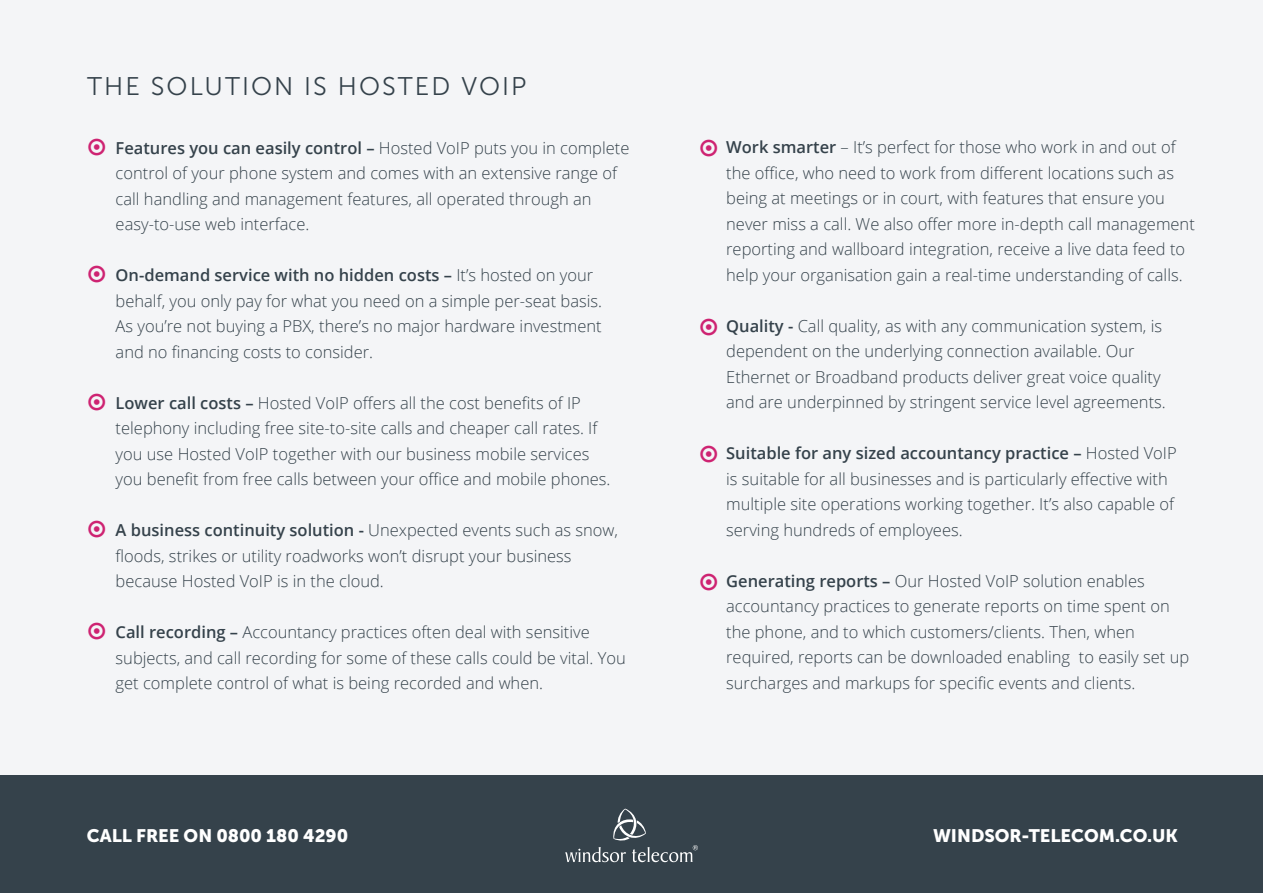
<style>
.page{position:relative;width:1263px;height:893px;background:#f4f5f7}
.page>*{position:absolute;margin:0;border:0;box-sizing:border-box;transform-origin:0 0}
.t1{font:25.5px "Museo Sans 300";letter-spacing:.08em;color:#35424b}
.t2{font:18px "Museo Sans 900";color:#fff}
.t3{font:300 16.5px/25.5px "Open Sans";color:#35424b}
.s1{font-weight:600}
</style>
<div class="page">
<div style="left:0;top:776px;width:1263px;height:117px;background:#35424b"></div>
<svg style="left:565px;top:809px;width:133px;height:53px"></svg>
<h1 class="t1" style="left:87px;top:73px;width:441px">THE SOLUTION IS HOSTED VOIP</h1>
<p class="t3" style="left:116px;top:134px;width:515px"><span class="s1">Features you can easily control –</span> Hosted VoIP puts you in complete control of your phone system and comes with an extensive range of call handling and management features, all operated through an easy-to-use web interface.</p>
<p class="t3" style="left:116px;top:262px;width:488px"><span class="s1">On-demand service with no hidden costs –</span> It’s hosted on your behalf, you only pay for what you need on a simple per-seat basis.<br>As you’re not buying a PBX, there’s no major hardware investment and no financing costs to consider.</p>
<p class="t3" style="left:116px;top:389px;width:496px"><span class="s1">Lower call costs –</span> Hosted VoIP offers all the cost benefits of IP telephony including free site-to-site calls and cheaper call rates. If you use Hosted VoIP together with our business mobile services you benefit from free calls between your office and mobile phones.</p>
<p class="t3" style="left:116px;top:517px;width:504px"><span class="s1">A business continuity solution -</span> Unexpected events such as snow, floods, strikes or utility roadworks won’t disrupt your business because Hosted VoIP is in the cloud.</p>
<p class="t3" style="left:116px;top:619px;width:512px"><span class="s1">Call recording –</span> Accountancy practices often deal with sensitive subjects, and call recording for some of these calls could be vital. You get complete control of what is being recorded and when.</p>
<p class="t3" style="left:726px;top:134px;width:470px"><span class="s1">Work smarter</span> – It’s perfect for those who work in and out of the office, who need to work from different locations such as being at meetings or in court, with features that ensure you never miss a call. We also offer more in-depth call management reporting and wallboard integration, receive a live data feed to help your organisation gain a real-time understanding of calls.</p>
<p class="t3" style="left:726px;top:313px;width:441px"><span class="s1">Quality -</span> Call quality, as with any communication system, is dependent on the underlying connection available. Our Ethernet or Broadband products deliver great voice quality and are underpinned by stringent service level agreements.</p>
<p class="t3" style="left:726px;top:440px;width:452px"><span class="s1">Suitable for any sized accountancy practice –</span> Hosted VoIP is suitable for all businesses and is particularly effective with multiple site operations working together. It’s also capable of serving hundreds of employees.</p>
<p class="t3" style="left:726px;top:568px;width:465px"><span class="s1">Generating reports –</span> Our Hosted VoIP solution enables accountancy practices to generate reports on time spent on the phone, and to which customers/clients. Then, when required, reports can be downloaded enabling to easily set up surcharges and markups for specific events and clients.</p>
<p class="t2" style="left:87px;top:825px;width:263px">CALL FREE ON 0800 180 4290</p>
<p class="t2" style="left:933px;top:825px;width:246px">WINDSOR-TELECOM.CO.UK</p>
</div>
